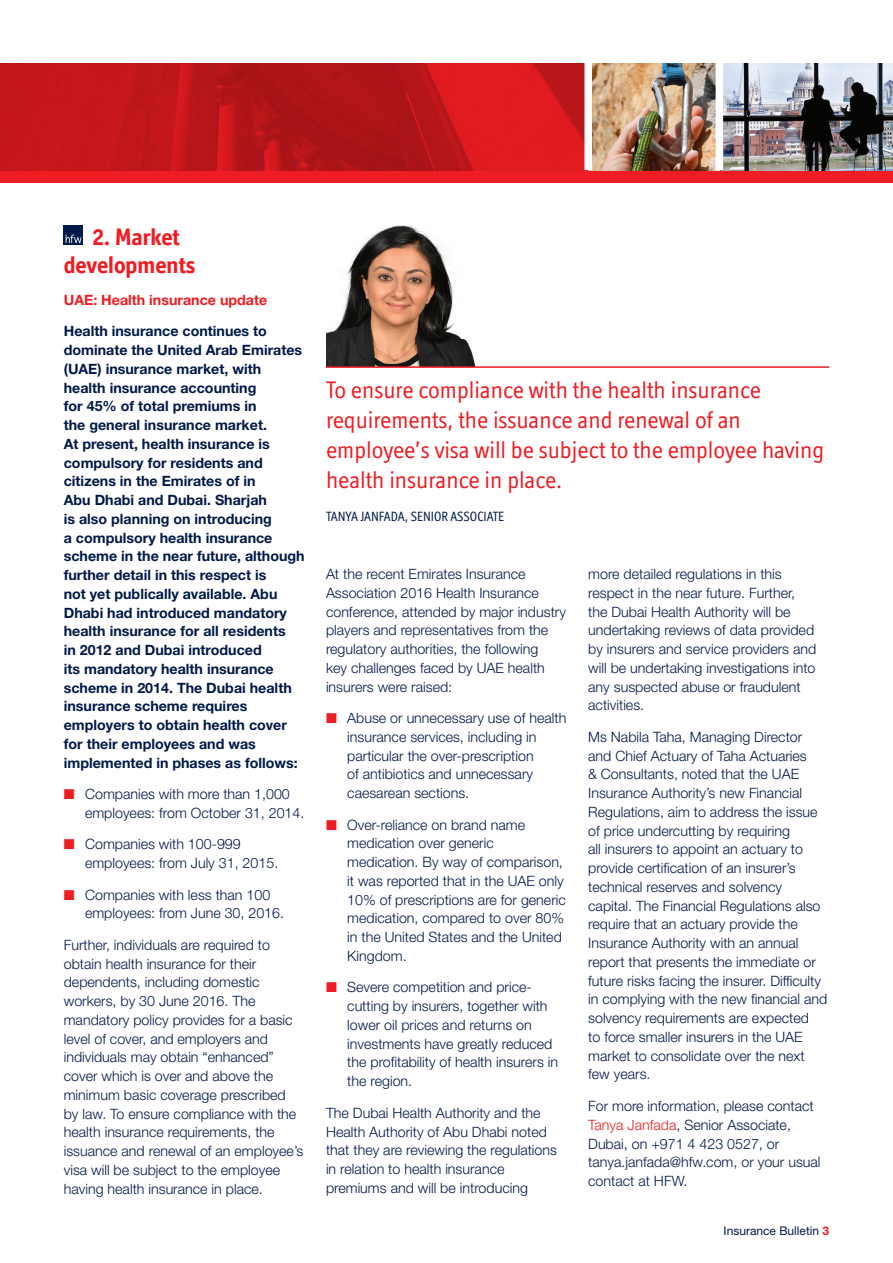
<style>
.page{position:relative;width:893px;height:1263px;background:#fff}
.page>*{position:absolute;margin:0;border:0;box-sizing:border-box;transform-origin:0 0}
.BULLETIN_-_Pull_Quot{font:24px/30px "Officina Display ITC Std";color:#ee1d23}
.BULLETIN_-_Article_H{font:700 24px/28.8px "Officina Display ITC Std";color:#ee1d23;text-align:center}
.BULLETIN_-_Bodytext{font:300 14.25px/18.8px "Helvetica Neue LT Std";color:#001948}
.BULLETIN_-_Intro_Par{font:700 14.25px/18.8px "Helvetica Neue LT Std";color:#001948}
.BULLETIN_-_Subhead_1{font:700 14.25px "Helvetica Neue LT Std";color:#ee1d23}
.BULLETIN_-_Picture_A{font:13.5px "Officina Display ITC Std";color:#001948}
.t1{font:12px "Helvetica Neue LT Std";color:#001948}
.s1{color:#ee1d23}
.s2{font-weight:700;color:#ee1d23}
</style>
<div class="page">
<div style="left:64px;top:225px;width:19px;height:19px;background:#001948"></div>
<svg style="left:66px;top:235px;width:16px;height:8px"></svg>
<div style="left:0;top:170px;width:893px;height:13px;background:#ee1d23"></div>
<img style="left:592px;top:64px;width:124px;height:106px">
<img style="left:723px;top:64px;width:170px;height:106px">
<svg style="left:0;top:64px;width:584px;height:106px"></svg>
<img style="left:326px;top:225px;width:150px;height:141px">
<hr style="left:326px;top:366px;width:503px;height:2px;background:#ee1d23">
<p class="BULLETIN_-_Article_H" style="left:64px;top:222px;width:133px">2. Market developments</p>
<p class="BULLETIN_-_Subhead_1" style="left:64px;top:291px;width:205px">UAE: Health insurance update</p>
<p class="BULLETIN_-_Intro_Par" style="left:64px;top:322px;width:242px">Health insurance continues to dominate the United Arab Emirates (UAE) insurance market, with health insurance accounting<br>for 45% of total premiums in<br>the general insurance market.<br>At present, health insurance is compulsory for residents and citizens in the Emirates of in<br>Abu Dhabi and Dubai. Sharjah<br>is also planning on introducing<br>a compulsory health insurance scheme in the near future, although further detail in this respect is<br>not yet publically available. Abu<br>Dhabi had introduced mandatory health insurance for all residents<br>in 2012 and Dubai introduced<br>its mandatory health insurance scheme in 2014. The Dubai health insurance scheme requires employers to obtain health cover for their employees and was implemented in phases as follows:</p>
<p class="BULLETIN_-_Bodytext" style="left:85px;top:784px;width:221px;text-indent:-21px"><span class="s1">■</span> Companies with more than 1,000 employees: from October 31, 2014.</p>
<p class="BULLETIN_-_Bodytext" style="left:85px;top:835px;width:195px;text-indent:-21px"><span class="s1">■</span> Companies with 100-999 employees: from July 31, 2015.</p>
<p class="BULLETIN_-_Bodytext" style="left:85px;top:885px;width:201px;text-indent:-21px"><span class="s1">■</span> Companies with less than 100 employees: from June 30, 2016.</p>
<p class="BULLETIN_-_Bodytext" style="left:64px;top:935px;width:241px">Further, individuals are required to obtain health insurance for their dependents, including domestic workers, by 30 June 2016. The mandatory policy provides for a basic level of cover, and employers and individuals may obtain “enhanced” cover which is over and above the minimum basic coverage prescribed by law. To ensure compliance with the health insurance requirements, the issuance and renewal of an employee’s visa will be subject to the employee having health insurance in place.</p>
<p class="BULLETIN_-_Pull_Quot" style="left:326px;top:374px;width:500px">To ensure compliance with the health insurance requirements, the issuance and renewal of an employee’s visa will be subject to the employee having health insurance in place.</p>
<p class="BULLETIN_-_Picture_A" style="left:326px;top:508px;width:180px">TANYA JANFADA, SENIOR ASSOCIATE</p>
<p class="BULLETIN_-_Bodytext" style="left:326px;top:564px;width:241px">At the recent Emirates Insurance Association 2016 Health Insurance conference, attended by major industry players and representatives from the regulatory authorities, the following<br>key challenges faced by UAE health insurers were raised:</p>
<p class="BULLETIN_-_Bodytext" style="left:347px;top:708px;width:221px;text-indent:-21px"><span class="s1">■</span> Abuse or unnecessary use of health insurance services, including in particular the over-prescription<br>of antibiotics and unnecessary caesarean sections.</p>
<p class="BULLETIN_-_Bodytext" style="left:347px;top:815px;width:220px;text-indent:-21px"><span class="s1">■</span> Over-reliance on brand name medication over generic medication. By way of comparison, it was reported that in the UAE only<br>10% of prescriptions are for generic medication, compared to over 80% in the United States and the United<br>Kingdom.</p>
<p class="BULLETIN_-_Bodytext" style="left:347px;top:978px;width:212px;text-indent:-21px"><span class="s1">■</span> Severe competition and price&shy;cutting by insurers, together with lower oil prices and returns on investments have greatly reduced the profitability of health insurers in the region.</p>
<p class="BULLETIN_-_Bodytext" style="left:326px;top:1103px;width:232px">The Dubai Health Authority and the Health Authority of Abu Dhabi noted that they are reviewing the regulations in relation to health insurance premiums and will be introducing</p>
<p class="BULLETIN_-_Bodytext" style="left:588px;top:564px;width:230px">more detailed regulations in this respect in the near future. Further, the Dubai Health Authority will be undertaking reviews of data provided by insurers and service providers and will be undertaking investigations into any suspected abuse or fraudulent activities.</p>
<p class="BULLETIN_-_Bodytext" style="left:588px;top:727px;width:241px">Ms Nabila Taha, Managing Director and Chief Actuary of Taha Actuaries<br>&amp; Consultants, noted that the UAE Insurance Authority’s new Financial Regulations, aim to address the issue of price undercutting by requiring<br>all insurers to appoint an actuary to provide certification of an insurer’s technical reserves and solvency capital. The Financial Regulations also require that an actuary provide the Insurance Authority with an annual report that presents the immediate or future risks facing the insurer. Difficulty in complying with the new financial and solvency requirements are expected<br>to force smaller insurers in the UAE market to consolidate over the next few years.</p>
<p class="BULLETIN_-_Bodytext" style="left:588px;top:1096px;width:234px">For more information, please contact<br><span class="s1">Tanya Janfada</span>, Senior Associate,<br>Dubai, on +971 4 423 0527, or tanya.janfada@hfw.com, or your usual contact at HFW.</p>
<p class="t1" style="left:724px;top:1224px;width:107px">Insurance Bulletin <span class="s2">3</span></p>
</div>
